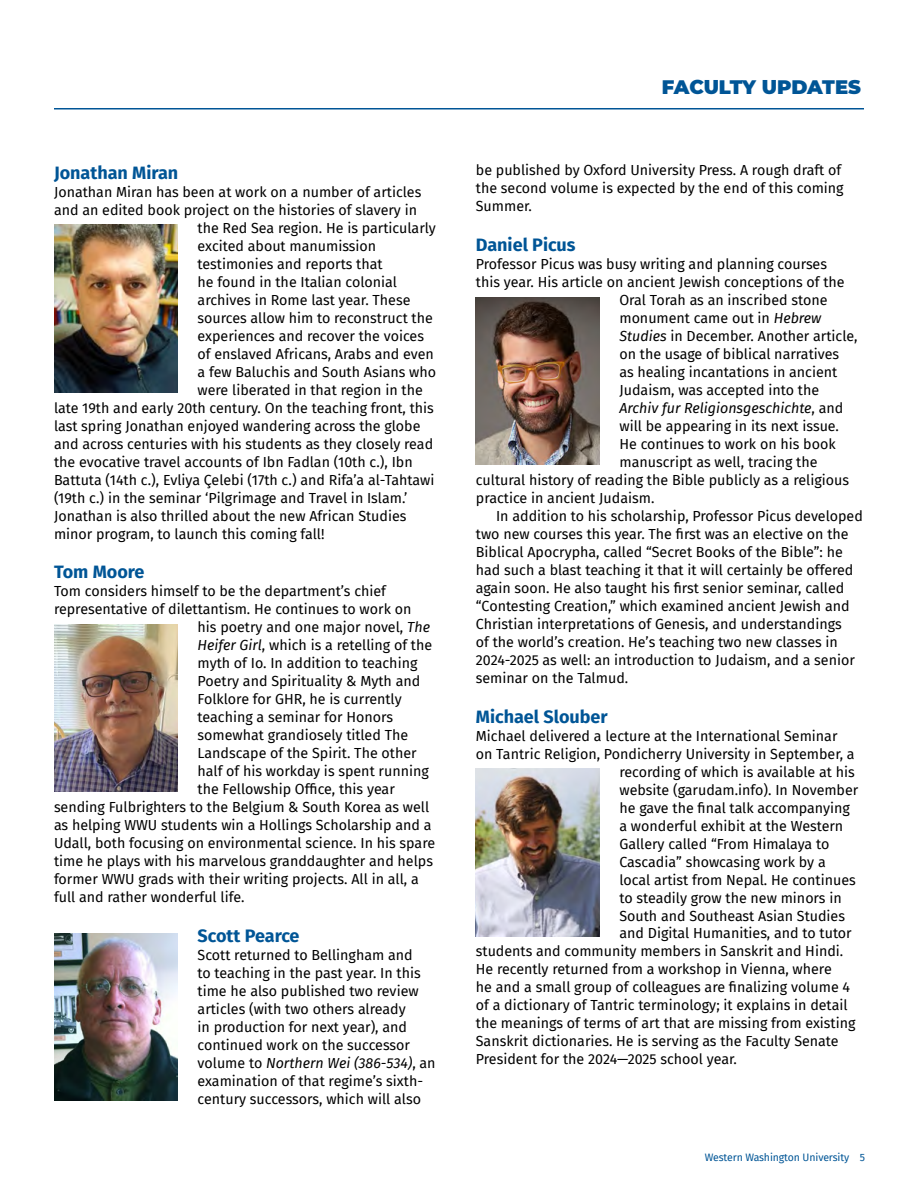
<style>
.page{position:relative;width:918px;height:1188px;background:#fff}
.page>*{position:absolute;margin:0;border:0;box-sizing:border-box;transform-origin:0 0}
.t1{font:900 19.5px "Montserrat";letter-spacing:-.01em;color:#005596}
.t2{font:700 18px "Fira Sans";color:#005596}
.t3{font:14.25px/18px "Fira Sans";color:#000}
.t4{font:italic 14.25px "Fira Sans";color:#000}
.t5{font:10.5px "Fira Sans";letter-spacing:-.01em;color:#005596}
.s1{font-style:italic}
.s2{font-style:normal}
</style>
<div class="page">
<hr style="left:54px;top:108px;width:810px;height:2px;background:#005596">
<img style="left:54px;top:225px;width:123px;height:167px">
<img style="left:54px;top:934px;width:123px;height:167px">
<img style="left:476px;top:297px;width:123px;height:168px">
<img style="left:54px;top:624px;width:123px;height:168px">
<img style="left:476px;top:769px;width:123px;height:167px">
<p class="t2" style="left:54px;top:157px;width:126px">Jonathan Miran</p>
<p class="t3" style="left:54px;top:182px;width:369px">Jonathan Miran has been at work on a number of articles</p>
<p class="t3" style="left:54px;top:200px;width:365px">and an edited book project on the histories of slavery in</p>
<p class="t3" style="left:198px;top:218px;width:240px">the Red Sea region. He is particularly</p>
<p class="t3" style="left:198px;top:236px;width:180px">excited about manumission</p>
<p class="t3" style="left:198px;top:254px;width:187px">testimonies and reports that</p>
<p class="t3" style="left:198px;top:272px;width:201px">he found in the Italian colonial</p>
<p class="t3" style="left:198px;top:290px;width:214px">archives in Rome last year. These</p>
<p class="t3" style="left:198px;top:308px;width:237px">sources allow him to reconstruct the</p>
<p class="t3" style="left:198px;top:326px;width:228px">experiences and recover the voices</p>
<p class="t3" style="left:198px;top:344px;width:238px">of enslaved Africans, Arabs and even</p>
<p class="t3" style="left:198px;top:362px;width:240px">a few Baluchis and South Asians who</p>
<p class="t3" style="left:198px;top:380px;width:227px">were liberated in that region in the</p>
<p class="t3" style="left:54px;top:398px;width:381px">late 19th and early 20th century. On the teaching front, this</p>
<p class="t3" style="left:54px;top:416px;width:368px">last spring Jonathan enjoyed wandering across the globe</p>
<p class="t3" style="left:54px;top:434px;width:381px">and across centuries with his students as they closely read</p>
<p class="t3" style="left:54px;top:452px;width:360px">the evocative travel accounts of Ibn Fadlan (10th c.), Ibn</p>
<p class="t3" style="left:54px;top:470px;width:382px">Battuta (14th c.), Evliya Çelebi (17th c.) and Rifa’a al-Tahtawi</p>
<p class="t3" style="left:54px;top:488px;width:355px">(19th c.) in the seminar ‘Pilgrimage and Travel in Islam.’</p>
<p class="t3" style="left:54px;top:506px;width:354px">Jonathan is also thrilled about the new African Studies</p>
<p class="t3" style="left:54px;top:524px;width:272px">minor program, to launch this coming fall!</p>
<p class="t2" style="left:54px;top:557px;width:92px">Tom Moore</p>
<p class="t3" style="left:54px;top:582px;width:334px">Tom considers himself to be the department’s chief</p>
<p class="t3" style="left:54px;top:600px;width:359px">representative of dilettantism. He continues to work on</p>
<p class="t3" style="left:198px;top:618px;width:234px">his poetry and one major novel, <span class="s1">The</span></p>
<p class="t3" style="left:198px;top:636px;width:236px"><span class="s1">Heifer Girl</span>, which is a retelling of the</p>
<p class="t3" style="left:198px;top:654px;width:221px">myth of Io. In addition to teaching</p>
<p class="t3" style="left:198px;top:672px;width:224px">Poetry and Spirituality &amp; Myth and</p>
<p class="t3" style="left:198px;top:690px;width:206px">Folklore for GHR, he is currently</p>
<p class="t3" style="left:198px;top:708px;width:197px">teaching a seminar for Honors</p>
<p class="t3" style="left:198px;top:726px;width:212px">somewhat grandiosely titled The</p>
<p class="t3" style="left:198px;top:744px;width:221px">Landscape of the Spirit. The other</p>
<p class="t3" style="left:198px;top:762px;width:233px">half of his workday is spent running</p>
<p class="t3" style="left:198px;top:780px;width:199px">the Fellowship Office, this year</p>
<p class="t3" style="left:54px;top:798px;width:377px">sending Fulbrighters to the Belgium &amp; South Korea as well</p>
<p class="t3" style="left:54px;top:816px;width:379px">as helping WWU students win a Hollings Scholarship and a</p>
<p class="t3" style="left:54px;top:834px;width:383px">Udall, both focusing on environmental science. In his spare</p>
<p class="t3" style="left:54px;top:852px;width:381px">time he plays with his marvelous granddaughter and helps</p>
<p class="t3" style="left:54px;top:870px;width:366px">former WWU grads with their writing projects. All in all, a</p>
<p class="t3" style="left:54px;top:888px;width:192px">full and rather wonderful life.</p>
<p class="t2" style="left:198px;top:921px;width:103px">Scott Pearce</p>
<p class="t3" style="left:198px;top:946px;width:240px">Scott returned to Bellingham and<br>to teaching in the past year. In this time he also published two review articles (with two others already<br>in production for next year), and continued work on the successor volume to <span class="s1">Northern Wei (386-534)</span>, an examination of that regime’s sixth&shy;century successors, which will also</p>
<h1 class="t1" style="left:662px;top:72px;width:201px">FACULTY UPDATES</h1>
<p class="t3" style="left:476px;top:161px;width:369px">be published by Oxford University Press. A rough draft of the second volume is expected by the end of this coming<br>Summer.</p>
<p class="t2" style="left:476px;top:229px;width:101px">Daniel Picus</p>
<p class="t3" style="left:476px;top:255px;width:353px">Professor Picus was busy writing and planning courses</p>
<p class="t3" style="left:476px;top:273px;width:370px">this year. His article on ancient Jewish conceptions of the</p>
<p class="t3" style="left:619px;top:291px;width:210px">Oral Torah as an inscribed stone</p>
<p class="t3" style="left:619px;top:309px;width:203px">monument came out in <span class="s1">Hebrew</span></p>
<p class="t3" style="left:619px;top:327px;width:240px"><span class="s1">Studies</span> in December. Another article,</p>
<p class="t3" style="left:619px;top:345px;width:221px">on the usage of biblical narratives</p>
<p class="t3" style="left:619px;top:363px;width:219px">as healing incantations in ancient</p>
<p class="t3" style="left:619px;top:381px;width:201px">Judaism, was accepted into the</p>
<p class="t4" style="left:619px;top:397px;width:225px">Archiv fur Religionsgeschichte<span class="s2">, and</span></p>
<p class="t3" style="left:619px;top:417px;width:221px">will be appearing in its next issue.</p>
<p class="t3" style="left:619px;top:435px;width:218px">He continues to work on his book</p>
<p class="t3" style="left:619px;top:453px;width:200px">manuscript as well, tracing the</p>
<p class="t3" style="left:476px;top:471px;width:375px">cultural history of reading the Bible publicly as a religious</p>
<p class="t3" style="left:476px;top:489px;width:180px">practice in ancient Judaism.</p>
<p class="t3" style="left:496px;top:507px;width:368px">In addition to his scholarship, Professor Picus developed</p>
<p class="t3" style="left:476px;top:525px;width:374px">two new courses this year. The first was an elective on the</p>
<p class="t3" style="left:476px;top:543px;width:368px">Biblical Apocrypha, called “Secret Books of the Bible”: he</p>
<p class="t3" style="left:476px;top:561px;width:379px">had such a blast teaching it that it will certainly be offered</p>
<p class="t3" style="left:476px;top:579px;width:370px">again soon. He also taught his first senior seminar, called</p>
<p class="t3" style="left:476px;top:597px;width:375px">“Contesting Creation,” which examined ancient Jewish and</p>
<p class="t3" style="left:476px;top:615px;width:367px">Christian interpretations of Genesis, and understandings</p>
<p class="t3" style="left:476px;top:633px;width:364px">of the world’s creation. He’s teaching two new classes in</p>
<p class="t3" style="left:476px;top:651px;width:381px">2024-2025 as well: an introduction to Judaism, and a senior</p>
<p class="t3" style="left:476px;top:669px;width:154px">seminar on the Talmud.</p>
<p class="t2" style="left:476px;top:701px;width:133px">Michael Slouber</p>
<p class="t3" style="left:476px;top:726px;width:363px">Michael delivered a lecture at the International Seminar</p>
<p class="t3" style="left:476px;top:744px;width:380px">on Tantric Religion, Pondicherry University in September, a</p>
<p class="t3" style="left:619px;top:762px;width:237px">recording of which is available at his</p>
<p class="t3" style="left:619px;top:780px;width:240px">website (garudam.info). In November</p>
<p class="t3" style="left:619px;top:798px;width:232px">he gave the final talk accompanying</p>
<p class="t3" style="left:619px;top:816px;width:225px">a wonderful exhibit at the Western</p>
<p class="t3" style="left:619px;top:834px;width:211px">Gallery called “From Himalaya to</p>
<p class="t3" style="left:619px;top:852px;width:208px">Cascadia” showcasing work by a</p>
<p class="t3" style="left:619px;top:870px;width:238px">local artist from Nepal. He continues</p>
<p class="t3" style="left:619px;top:888px;width:224px">to steadily grow the new minors in</p>
<p class="t3" style="left:619px;top:906px;width:227px">South and Southeast Asian Studies</p>
<p class="t3" style="left:619px;top:924px;width:234px">and Digital Humanities, and to tutor</p>
<p class="t3" style="left:476px;top:942px;width:369px">students and community members in Sanskrit and Hindi.</p>
<p class="t3" style="left:476px;top:960px;width:357px">He recently returned from a workshop in Vienna, where</p>
<p class="t3" style="left:476px;top:978px;width:376px">he and a small group of colleagues are finalizing volume 4</p>
<p class="t3" style="left:476px;top:996px;width:373px">of a dictionary of Tantric terminology; it explains in detail</p>
<p class="t3" style="left:476px;top:1014px;width:381px">the meanings of terms of art that are missing from existing</p>
<p class="t3" style="left:476px;top:1032px;width:364px">Sanskrit dictionaries. He is serving as the Faculty Senate</p>
<p class="t3" style="left:476px;top:1050px;width:263px">President for the 2024—2025 school year.</p>
<p class="t5" style="left:705px;top:1149px;width:162px">Western Washington University 5</p>
</div>
